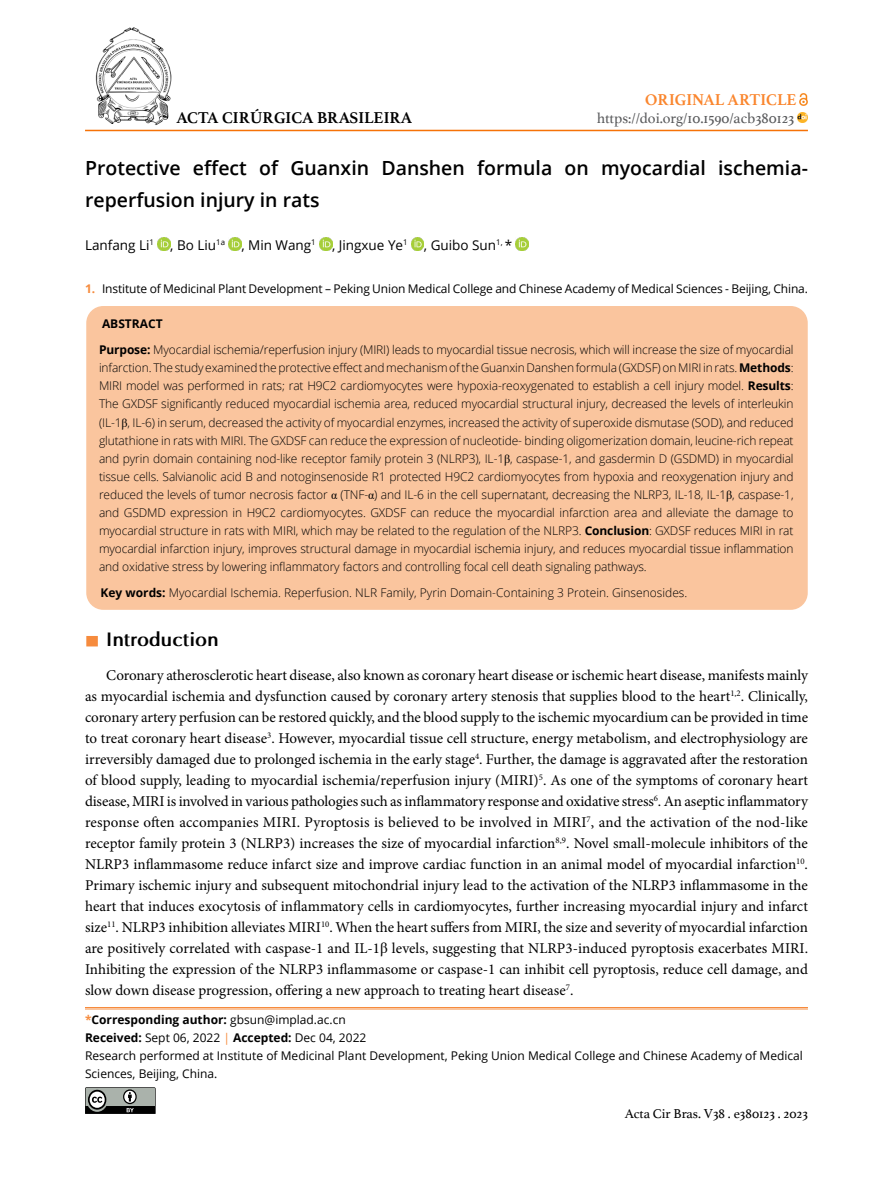
<style>
.page{position:relative;width:893px;height:1191px;background:#fff}
.page>*{position:absolute;margin:0;border:0;box-sizing:border-box;transform-origin:0 0}
.t1{font:600 19.5px/31.5px "Open Sans";color:#000}
.t2{font:700 19.5px "Optima";color:#000}
.t3{font:700 16.5px "Athelas";color:#000}
.t4{font:700 16.5px "Athelas";color:#fa862e}
.t5{font:15px/21px "Minion Pro";color:#000;text-align:justify}
.t6{font:15px "Athelas";color:#58595b}
.t7{font:13.5px "Open Sans";color:#000}
.t8{font:13.5px "Athelas";color:#000}
.t9{font:300 12px/18px "Open Sans";color:#000;text-align:justify}
.t10{font:12px/18px "Open Sans";color:#000}
.t11{font:700 12px "Open Sans";color:#000}
.s1{font-weight:700;color:#f68b3d}
.s2{font-weight:700}
.s3{font-family:"Times New Roman";font-weight:400}
.s4{font-family:"Times New Roman"}
.s5{color:#f68b3d}
</style>
<div class="page">
<img style="left:95px;top:27px;width:77px;height:98px">
<hr style="left:85px;top:130px;width:723px;height:1px;background:#f67207">
<svg style="left:85px;top:1087px;width:71px;height:27px;background:#757875"></svg>
<svg style="left:800px;top:93px;width:8px;height:13px"></svg>
<svg style="left:797px;top:112px;width:11px;height:11px"></svg>
<svg style="left:158px;top:238px;width:12px;height:13px"></svg>
<svg style="left:229px;top:238px;width:12px;height:13px"></svg>
<svg style="left:319px;top:238px;width:13px;height:13px"></svg>
<svg style="left:411px;top:238px;width:13px;height:13px"></svg>
<svg style="left:516px;top:238px;width:12px;height:13px"></svg>
<div style="left:86px;top:306px;width:722px;height:304px;background:#fac59e;border-radius:17px"></div>
<div style="left:86px;top:636px;width:12px;height:10px;background:#f68b3d"></div>
<hr style="left:85px;top:1007px;width:723px;height:1px;background:#f68b3d">
<hr style="left:85px;top:1008px;width:723px;height:1px;background:#f68b3d">
<p class="t4" style="left:645px;top:86px;width:153px">ORIGINAL ARTICLE</p>
<p class="t6" style="left:597px;top:106px;width:199px">https://doi.org/10.1590/acb380123</p>
<h1 class="t1" style="left:85px;top:152px;width:724px">Protective effect of Guanxin Danshen formula on myocardial ischemia&shy;reperfusion injury in rats</h1>
<p class="t7" style="left:85px;top:235px;width:429px">Lanfang Li<sup>1</sup> , Bo Liu<sup>1a</sup> , Min Wang<sup>1</sup> , Jingxue Ye<sup>1</sup> , Guibo Sun<sup>1,</sup> *</p>
<p class="t10" style="left:85px;top:279px;width:724px"><span class="s1">1.</span> Institute of Medicinal Plant Development – Peking Union Medical College and Chinese Academy of Medical Sciences - Beijing, China.</p>
<p class="t11" style="left:102px;top:315px;width:62px">ABSTRACT</p>
<p class="t9" style="left:99px;top:341px;width:696px"><span class="s2">Purpose:</span> Myocardial ischemia/reperfusion injury (MIRI) leads to myocardial tissue necrosis, which will increase the size of myocardial infarction. The study examined the protective effect and mechanism of the Guanxin Danshen formula (GXDSF) on MIRI in rats. <span class="s2">Methods</span>:<br>MIRI model was performed in rats; rat H9C2 cardiomyocytes were hypoxia-reoxygenated to establish a cell injury model. <span class="s2">Results</span>:<br>The GXDSF significantly reduced myocardial ischemia area, reduced myocardial structural injury, decreased the levels of interleukin (IL-1<span class="s3">β</span>, IL-6) in serum, decreased the activity of myocardial enzymes, increased the activity of superoxide dismutase (SOD), and reduced glutathione in rats with MIRI. The GXDSF can reduce the expression of nucleotide- binding oligomerization domain, leucine-rich repeat and pyrin domain containing nod-like receptor family protein 3 (NLRP3), IL-1<span class="s3">β</span>, caspase-1, and gasdermin D (GSDMD) in myocardial tissue cells. Salvianolic acid B and notoginsenoside R1 protected H9C2 cardiomyocytes from hypoxia and reoxygenation injury and reduced the levels of tumor necrosis factor <span class="s3">α</span> (TNF-<span class="s3">α</span>) and IL-6 in the cell supernatant, decreasing the NLRP3, IL-18, IL-1<span class="s3">β</span>, caspase-1, and GSDMD expression in H9C2 cardiomyocytes. GXDSF can reduce the myocardial infarction area and alleviate the damage to myocardial structure in rats with MIRI, which may be related to the regulation of the NLRP3. <span class="s2">Conclusion</span>: GXDSF reduces MIRI in rat myocardial infarction injury, improves structural damage in myocardial ischemia injury, and reduces myocardial tissue inflammation and oxidative stress by lowering inflammatory factors and controlling focal cell death signaling pathways.</p>
<p class="t9" style="left:101px;top:583px;width:588px"><span class="s2">Key words:</span> Myocardial Ischemia. Reperfusion. NLR Family, Pyrin Domain-Containing 3 Protein. Ginsenosides.</p>
<h1 class="t2" style="left:106px;top:627px;width:114px">Introduction</h1>
<p class="t5" style="left:85px;top:664px;width:725px;text-indent:21px">Coronary atherosclerotic heart disease, also known as coronary heart disease or ischemic heart disease, manifests mainly as myocardial ischemia and dysfunction caused by coronary artery stenosis that supplies blood to the heart<sup>1,2</sup>. Clinically, coronary artery perfusion can be restored quickly, and the blood supply to the ischemic myocardium can be provided in time to treat coronary heart disease<sup>3</sup>. However, myocardial tissue cell structure, energy metabolism, and electrophysiology are irreversibly damaged due to prolonged ischemia in the early stage<sup>4</sup>. Further, the damage is aggravated after the restoration of blood supply, leading to myocardial ischemia/reperfusion injury (MIRI)<sup>5</sup>. As one of the symptoms of coronary heart disease, MIRI is involved in various pathologies such as inflammatory response and oxidative stress<sup>6</sup>. An aseptic inflammatory response often accompanies MIRI. Pyroptosis is believed to be involved in MIRI<sup>7</sup>, and the activation of the nod-like receptor family protein 3 (NLRP3) increases the size of myocardial infarction<sup>8,9</sup>. Novel small-molecule inhibitors of the NLRP3 inflammasome reduce infarct size and improve cardiac function in an animal model of myocardial infarction<sup>10</sup>.<br>Primary ischemic injury and subsequent mitochondrial injury lead to the activation of the NLRP3 inflammasome in the heart that induces exocytosis of inflammatory cells in cardiomyocytes, further increasing myocardial injury and infarct size<sup>11</sup>. NLRP3 inhibition alleviates MIRI<sup>10</sup>. When the heart suffers from MIRI, the size and severity of myocardial infarction are positively correlated with caspase-1 and IL-1<span class="s4">β</span> levels, suggesting that NLRP3-induced pyroptosis exacerbates MIRI.<br>Inhibiting the expression of the NLRP3 inflammasome or caspase-1 can inhibit cell pyroptosis, reduce cell damage, and slow down disease progression, offering a new approach to treating heart disease<sup>7</sup>.</p>
<p class="t10" style="left:85px;top:1010px;width:719px"><span class="s1">*</span><span class="s2">Corresponding author:</span> gbsun@implad.ac.cn<br><span class="s2">Received:</span> Sept 06, 2022 <span class="s5">|</span> <span class="s2">Accepted:</span> Dec 04, 2022<br>Research performed at Institute of Medicinal Plant Development, Peking Union Medical College and Chinese Academy of Medical Sciences, Beijing, China.</p>
<p class="t3" style="left:176px;top:104px;width:237px">ACTA CIRÚRGICA BRASILEIRA</p>
<p class="t8" style="left:625px;top:1102px;width:185px">Acta Cir Bras. V38 . e380123 . 2023</p>
</div>
